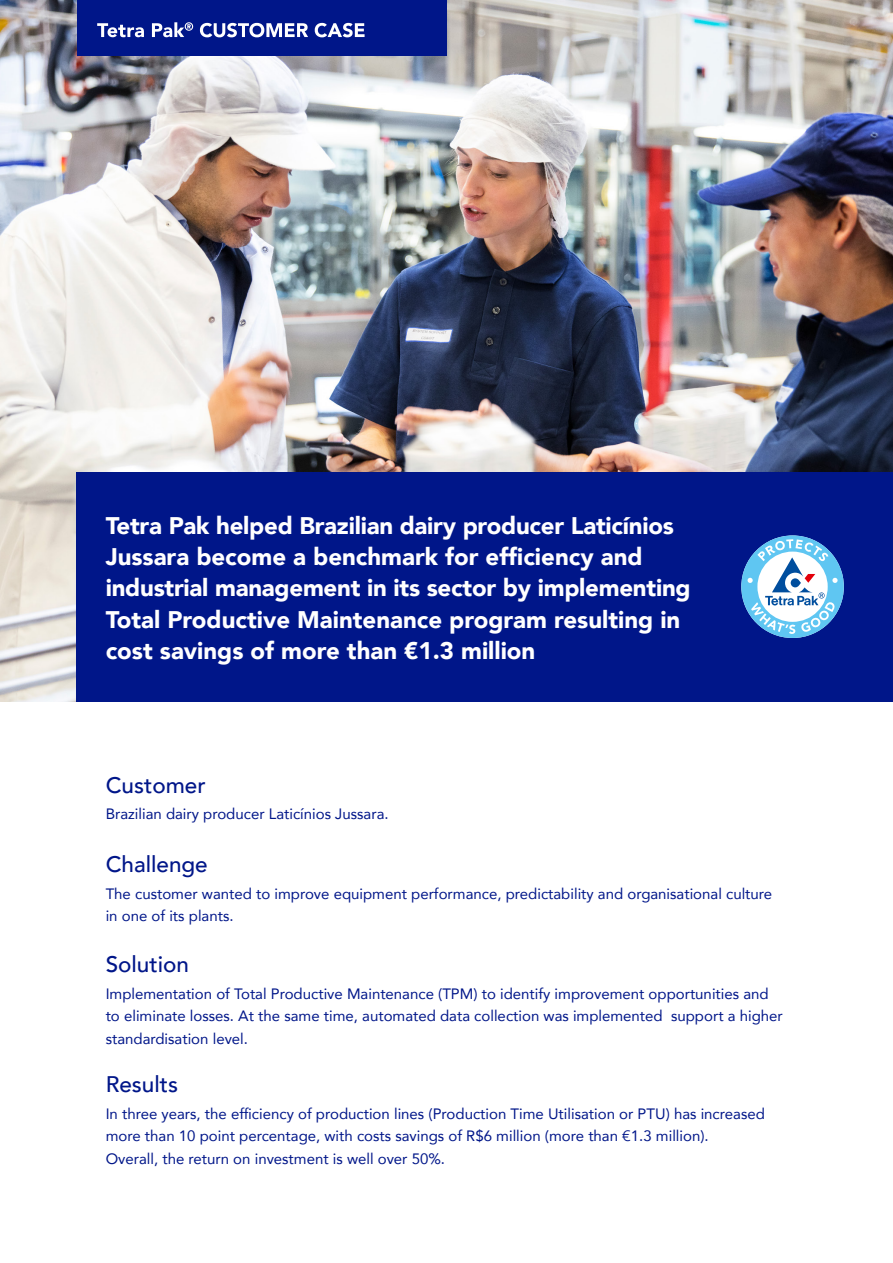
<style>
.page{position:relative;width:893px;height:1263px;background:#fff}
.page>*{position:absolute;margin:0;border:0;box-sizing:border-box;transform-origin:0 0}
.t1{font:900 24px/31.5px "Avenir";color:#fff}
.t2{font:500 22.5px "Avenir";color:#001689}
.t3{font:15px/22.5px "Avenir";color:#001689}
</style>
<div class="page">
<img style="left:0;top:0;width:893px;height:702px">
<div style="left:77px;top:0;width:369px;height:56px;background:#001689"></div>
<svg style="left:97px;top:22px;width:268px;height:15px"></svg>
<div style="left:77px;top:472px;width:816px;height:230px;background:#001689"></div>
<svg style="left:741px;top:535px;width:103px;height:103px"></svg>
<p class="t1" style="left:106px;top:509px;width:586px">Tetra Pak helped Brazilian dairy producer Laticínios Jussara become a benchmark for efficiency and industrial management in its sector by implementing Total Productive Maintenance program resulting in cost savings of more than €1.3 million</p>
<h2 class="t2" style="left:106px;top:765px;width:102px">Customer</h2>
<p class="t3" style="left:106px;top:802px;width:284px">Brazilian dairy producer Laticínios Jussara.</p>
<h2 class="t2" style="left:106px;top:844px;width:104px">Challenge</h2>
<p class="t3" style="left:106px;top:882px;width:668px">The customer wanted to improve equipment performance, predictability and organisational culture in one of its plants.</p>
<h2 class="t2" style="left:106px;top:945px;width:85px">Solution</h2>
<p class="t3" style="left:106px;top:982px;width:679px">Implementation of Total Productive Maintenance (TPM) to identify improvement opportunities and to eliminate losses. At the same time, automated data collection was implemented support a higher standardisation level.</p>
<h2 class="t2" style="left:106px;top:1064px;width:74px">Results</h2>
<p class="t3" style="left:106px;top:1102px;width:661px">In three years, the efficiency of production lines (Production Time Utilisation or PTU) has increased more than 10 point percentage, with costs savings of R$6 million (more than €1.3 million).<br>Overall, the return on investment is well over 50%.</p>
</div>
